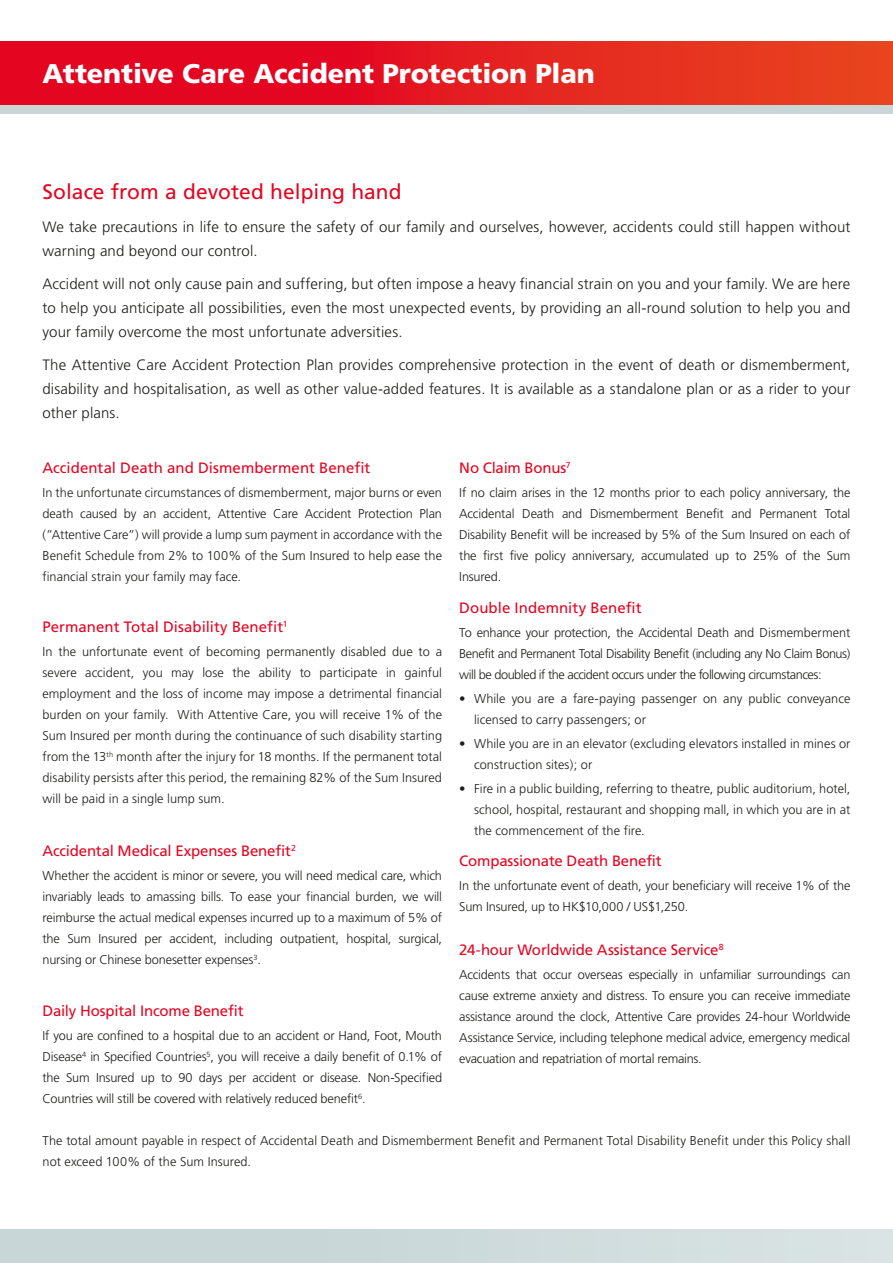
<style>
.page{position:relative;width:893px;height:1263px;background:#fff}
.page>*{position:absolute;margin:0;border:0;box-sizing:border-box;transform-origin:0 0}
.t1{font:900 27px "Frutiger";letter-spacing:-.005em;color:#fff}
.t2{font:21px "Frutiger";color:#e40521}
.t3{font:300 15px/24px "Frutiger";letter-spacing:.01em;color:#1d1d1b;text-align:justify}
.t4{font:15px "Frutiger";letter-spacing:-.005em;color:#e40521}
.t5{font:300 12.75px/21px "Frutiger";color:#1d1d1b;text-align:justify}
</style>
<div class="page">
<div style="left:0;top:105px;width:893px;height:8px;background:#c8d6d7"></div>
<div style="left:0;top:41px;width:893px;height:64px;background:linear-gradient(to right,#e30022,#e7431f)"></div>
<div style="left:0;top:1229px;width:893px;height:34px;background:#ccd9da"></div>
<h1 class="t1" style="left:43px;top:57px;width:554px">Attentive Care Accident Protection Plan</h1>
<h2 class="t2" style="left:43px;top:179px;width:361px">Solace from a devoted helping hand</h2>
<p class="t3" style="left:43px;top:215px;width:809px">We take precautions in life to ensure the safety of our family and ourselves, however, accidents could still happen without warning and beyond our control.</p>
<p class="t3" style="left:43px;top:272px;width:809px">Accident will not only cause pain and suffering, but often impose a heavy financial strain on you and your family. We are here to help you anticipate all possibilities, even the most unexpected events, by providing an all-round solution to help you and your family overcome the most unfortunate adversities.</p>
<p class="t3" style="left:43px;top:353px;width:809px">The Attentive Care Accident Protection Plan provides comprehensive protection in the event of death or dismemberment, disability and hospitalisation, as well as other value-added features. It is available as a standalone plan or as a rider to your other plans.</p>
<p class="t4" style="left:43px;top:459px;width:329px">Accidental Death and Dismemberment Benefit</p>
<p class="t5" style="left:43px;top:482px;width:401px">In the unfortunate circumstances of dismemberment, major burns or even death caused by an accident, Attentive Care Accident Protection Plan (”Attentive Care”) will provide a lump sum payment in accordance with the Benefit Schedule from 2% to 100% of the Sum Insured to help ease the financial strain your family may face.</p>
<p class="t4" style="left:43px;top:618px;width:247px">Permanent Total Disability Benefit<sup>1</sup></p>
<p class="t5" style="left:43px;top:641px;width:401px">In the unfortunate event of becoming permanently disabled due to a severe accident, you may lose the ability to participate in gainful employment and the loss of income may impose a detrimental financial burden on your family. With Attentive Care, you will receive 1% of the Sum Insured per month during the continuance of such disability starting from the 13<sup>th</sup> month after the injury for 18 months. If the permanent total disability persists after this period, the remaining 82% of the Sum Insured will be paid in a single lump sum.</p>
<p class="t4" style="left:43px;top:842px;width:255px">Accidental Medical Expenses Benefit<sup>2</sup></p>
<p class="t5" style="left:43px;top:865px;width:401px">Whether the accident is minor or severe, you will need medical care, which invariably leads to amassing bills. To ease your financial burden, we will reimburse the actual medical expenses incurred up to a maximum of 5% of the Sum Insured per accident, including outpatient, hospital, surgical, nursing or Chinese bonesetter expenses<sup>3</sup>.</p>
<p class="t4" style="left:43px;top:1002px;width:203px">Daily Hospital Income Benefit</p>
<p class="t5" style="left:43px;top:1025px;width:401px">If you are confined to a hospital due to an accident or Hand, Foot, Mouth Disease<sup>4</sup> in Specified Countries<sup>5</sup>, you will receive a daily benefit of 0.1% of the Sum Insured up to 90 days per accident or disease. Non-Specified Countries will still be covered with relatively reduced benefit<sup>6</sup>.</p>
<p class="t4" style="left:459px;top:459px;width:113px">No Claim Bonus<sup>7</sup></p>
<p class="t5" style="left:459px;top:482px;width:393px">If no claim arises in the 12 months prior to each policy anniversary, the Accidental Death and Dismemberment Benefit and Permanent Total Disability Benefit will be increased by 5% of the Sum Insured on each of the first five policy anniversary, accumulated up to 25% of the Sum Insured.</p>
<p class="t4" style="left:459px;top:599px;width:184px">Double Indemnity Benefit</p>
<p class="t5" style="left:459px;top:622px;width:393px">To enhance your protection, the Accidental Death and Dismemberment Benefit and Permanent Total Disability Benefit (including any No Claim Bonus) will be doubled if the accident occurs under the following circumstances:</p>
<p class="t5" style="left:474px;top:688px;width:378px;text-indent:-15px">• While you are a fare-paying passenger on any public conveyance licensed to carry passengers; or</p>
<p class="t5" style="left:474px;top:733px;width:378px;text-indent:-15px">• While you are in an elevator (excluding elevators installed in mines or construction sites); or</p>
<p class="t5" style="left:474px;top:778px;width:378px;text-indent:-15px">• Fire in a public building, referring to theatre, public auditorium, hotel, school, hospital, restaurant and shopping mall, in which you are in at the commencement of the fire.</p>
<p class="t4" style="left:459px;top:852px;width:204px">Compassionate Death Benefit</p>
<p class="t5" style="left:459px;top:875px;width:393px">In the unfortunate event of death, your beneficiary will receive 1% of the<br>Sum Insured, up to HK$10,000 / US$1,250.</p>
<p class="t4" style="left:459px;top:941px;width:266px">24-hour Worldwide Assistance Service<sup>8</sup></p>
<p class="t5" style="left:459px;top:964px;width:393px">Accidents that occur overseas especially in unfamiliar surroundings can cause extreme anxiety and distress. To ensure you can receive immediate assistance around the clock, Attentive Care provides 24-hour Worldwide Assistance Service, including telephone medical advice, emergency medical evacuation and repatriation of mortal remains.</p>
<p class="t5" style="left:43px;top:1130px;width:809px">The total amount payable in respect of Accidental Death and Dismemberment Benefit and Permanent Total Disability Benefit under this Policy shall not exceed 100% of the Sum Insured.</p>
</div>
